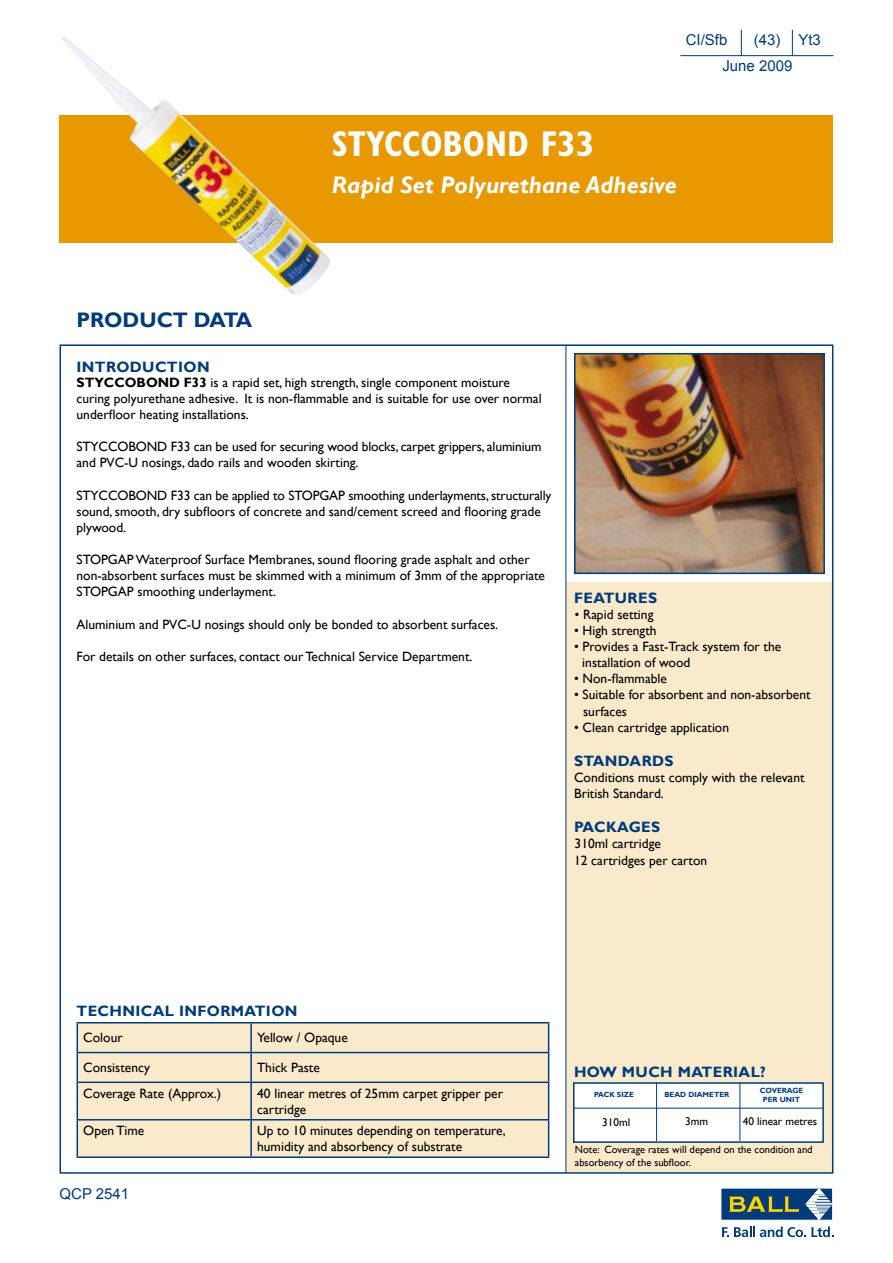
<style>
.page{position:relative;width:893px;height:1263px;background:#fff}
.page>*{position:absolute;margin:0;border:0;box-sizing:border-box;transform-origin:0 0}
.t1{font:700 condensed 36px "Gill Sans MT Std";color:#fff}
.t2{font:italic 700 24px "Gill Sans";color:#fff}
.t3{font:700 21px "Gill Sans";color:#003b79}
.t4{font:700 15px "Gill Sans";letter-spacing:.025em;color:#003b79}
.t5{font:15px/25.8px "Arial";color:#003b79}
.t6{font:13.5px/16px "Gill Sans";color:#000}
.t7{font:700 13.5px "Gill Sans";color:#000}
.t8{font:11.25px "Gill Sans";color:#000}
.t9{font:10.5px/12.6px "Gill Sans";color:#000}
.t10{font:700 7.5px "Gill Sans MT Std";color:#003b79}
.t11{font:700 7.5px/9px "Gill Sans";color:#003b79;text-align:center}
.s1{font-weight:700}
.s2{font-family:"Gill Sans MT Std"}
</style>
<div class="page">
<img style="left:577px;top:356px;width:245px;height:215px">
<div style="left:574px;top:353px;width:251px;height:221px;border:2px solid #003b79"></div>
<div style="left:566px;top:582px;width:267px;height:590px;background:#faeacc"></div>
<hr style="left:680px;top:55px;width:153px;height:1px;background:#003b79">
<svg style="left:741px;top:30px;width:1px;height:26px"></svg>
<svg style="left:792px;top:30px;width:1px;height:26px"></svg>
<div style="left:60px;top:115px;width:773px;height:127px;background:#e89800"></div>
<hr style="left:566px;top:346px;width:1px;height:827px;background:#003b79">
<div style="left:574px;top:1083px;width:249px;height:59px;background:#fff"></div>
<div style="left:573px;top:1082px;width:251px;height:61px;border:2px solid #003b79"></div>
<hr style="left:574px;top:1108px;width:249px;height:1px;background:#003b79">
<hr style="left:656px;top:1082px;width:1px;height:59px;background:#003b79">
<hr style="left:739px;top:1082px;width:1px;height:59px;background:#003b79">
<svg style="left:722px;top:1226px;width:111px;height:11px"></svg>
<div style="left:721px;top:1188px;width:112px;height:32px;background:#003b79"></div>
<svg style="left:729px;top:1196px;width:70px;height:16px"></svg>
<svg style="left:805px;top:1188px;width:28px;height:32px"></svg>
<div style="left:78px;top:1023px;width:470px;height:133px;background:#faeacc"></div>
<hr style="left:77px;top:1022px;width:174px;height:1px;background:#003b79">
<hr style="left:251px;top:1022px;width:298px;height:1px;background:#003b79">
<hr style="left:250px;top:1023px;width:2px;height:29px;background:#003b79">
<hr style="left:77px;top:1052px;width:174px;height:1px;background:#003b79">
<svg style="left:77px;top:1023px;width:1px;height:58px"></svg>
<hr style="left:251px;top:1052px;width:298px;height:1px;background:#003b79">
<hr style="left:250px;top:1053px;width:2px;height:28px;background:#003b79">
<svg style="left:548px;top:1023px;width:1px;height:58px"></svg>
<hr style="left:77px;top:1081px;width:174px;height:2px;background:#003b79">
<hr style="left:77px;top:1083px;width:1px;height:36px;background:#003b79">
<hr style="left:251px;top:1081px;width:298px;height:2px;background:#003b79">
<hr style="left:250px;top:1083px;width:2px;height:36px;background:#003b79">
<hr style="left:548px;top:1083px;width:1px;height:36px;background:#003b79">
<hr style="left:77px;top:1119px;width:174px;height:1px;background:#003b79">
<hr style="left:77px;top:1120px;width:1px;height:36px;background:#003b79">
<hr style="left:251px;top:1119px;width:298px;height:1px;background:#003b79">
<hr style="left:250px;top:1120px;width:2px;height:36px;background:#003b79">
<hr style="left:548px;top:1120px;width:1px;height:36px;background:#003b79">
<hr style="left:77px;top:1156px;width:174px;height:2px;background:#003b79">
<hr style="left:251px;top:1156px;width:298px;height:2px;background:#003b79">
<img style="left:62px;top:37px;width:273px;height:258px">
<p class="t5" style="left:686px;top:27px;width:43px">CI/Sfb</p>
<p class="t5" style="left:722px;top:27px;width:100px;text-indent:31px">(43) Yt3<br>June 2009</p>
<h1 class="t1" style="left:332px;top:123px;width:264px">STYCCOBOND F33</h1>
<h2 class="t2" style="left:332px;top:171px;width:347px">Rapid Set Polyurethane Adhesive</h2>
<h3 class="t3" style="left:77px;top:307px;width:177px">PRODUCT DATA</h3>
<p class="t4" style="left:77px;top:358px;width:135px">INTRODUCTION</p>
<p class="t7" style="left:77px;top:374px;width:39px">STYCCO</p>
<p class="t7" style="left:137px;top:374px;width:22px">BOND</p>
<p class="t6" style="left:77px;top:374px;width:467px;text-indent:107px"><span class="s1">F33</span> is a rapid set, high strength, single component moisture curing polyurethane adhesive. It is non-flammable and is suitable for use over normal underfloor heating installations.</p>
<p class="t6" style="left:77px;top:439px;width:466px">STYCCOBOND F33 can be used for securing wood blocks, carpet grippers, aluminium and PVC-U nosings, dado rails and wooden skirting.</p>
<p class="t6" style="left:77px;top:487px;width:476px">STYCCOBOND F33 can be applied to STOPGAP smoothing underlayments, structurally sound, smooth, dry subfloors of concrete and sand/cement screed and flooring grade plywood.</p>
<p class="t6" style="left:77px;top:552px;width:470px">STOPGAP Waterproof Surface Membranes, sound flooring grade asphalt and other non-absorbent surfaces must be skimmed with a minimum of 3mm of the appropriate<br>STOPGAP smoothing underlayment.</p>
<p class="t6" style="left:77px;top:616px;width:423px">Aluminium and PVC-U nosings should only be bonded to absorbent surfaces.</p>
<p class="t6" style="left:77px;top:648px;width:397px">For details on other surfaces, contact our Technical Service Department.</p>
<p class="t4" style="left:574px;top:589px;width:32px">FEATUR</p>
<p class="t4" style="left:638px;top:589px;width:20px">ES</p>
<p class="t6" style="left:574px;top:606px;width:81px"><span class="s2">•</span> Rapid setting</p>
<p class="t6" style="left:574px;top:623px;width:84px">• High strength</p>
<p class="t6" style="left:582px;top:639px;width:200px;text-indent:-8px">• Provides a Fast-Track system for the installation of wood</p>
<p class="t6" style="left:574px;top:671px;width:94px">• Non-flammable</p>
<p class="t6" style="left:583px;top:687px;width:229px;text-indent:-9px">• Suitable for absorbent and non-absorbent surfaces</p>
<p class="t6" style="left:574px;top:719px;width:157px">• Clean cartridge application</p>
<p class="t4" style="left:574px;top:752px;width:22px">STANDARD</p>
<p class="t4" style="left:665px;top:752px;width:11px">S</p>
<p class="t6" style="left:574px;top:770px;width:232px">Conditions must comply with the relevant<br>British Standard.</p>
<p class="t4" style="left:574px;top:818px;width:77px">PACKAGES</p>
<p class="t6" style="left:574px;top:836px;width:135px">310ml cartridge<br>12 cartridges per carton</p>
<p class="t4" style="left:77px;top:1001px;width:222px">TECHNICAL INFORMATION</p>
<p class="t6" style="left:83px;top:1030px;width:41px">Colour</p>
<p class="t6" style="left:257px;top:1030px;width:92px">Yellow / Opaque</p>
<p class="t6" style="left:83px;top:1060px;width:68px">Consistency</p>
<p class="t6" style="left:257px;top:1060px;width:64px">Thick Paste</p>
<p class="t6" style="left:83px;top:1085px;width:139px">Coverage Rate (Approx.)</p>
<p class="t6" style="left:257px;top:1085px;width:247px">40 linear metres of 25mm carpet gripper per cartridge</p>
<p class="t6" style="left:83px;top:1123px;width:63px">Open Time</p>
<p class="t6" style="left:257px;top:1123px;width:250px">Up to 10 minutes depending on temperature, humidity and absorbency of substrate</p>
<p class="t5" style="left:60px;top:1181px;width:71px">QCP 2541</p>
<p class="t4" style="left:574px;top:1063px;width:159px">HOW MUCH MATERIA</p>
<p class="t4" style="left:751px;top:1063px;width:17px">L?</p>
<p class="t10" style="left:594px;top:1090px;width:41px">PACK SIZE</p>
<p class="t10" style="left:664px;top:1090px;width:66px">BEAD DIAMETER</p>
<p class="t11" style="left:760px;top:1086px;width:44px">COVERAGE<br>PER UNIT</p>
<p class="t8" style="left:602px;top:1115px;width:30px">310ml</p>
<p class="t8" style="left:685px;top:1115px;width:24px">3mm</p>
<p class="t8" style="left:743px;top:1115px;width:76px">40 linear metres</p>
<p class="t9" style="left:575px;top:1144px;width:239px">Note: Coverage rates will depend on the condition and absorbency of the subfloor.</p>
</div>
